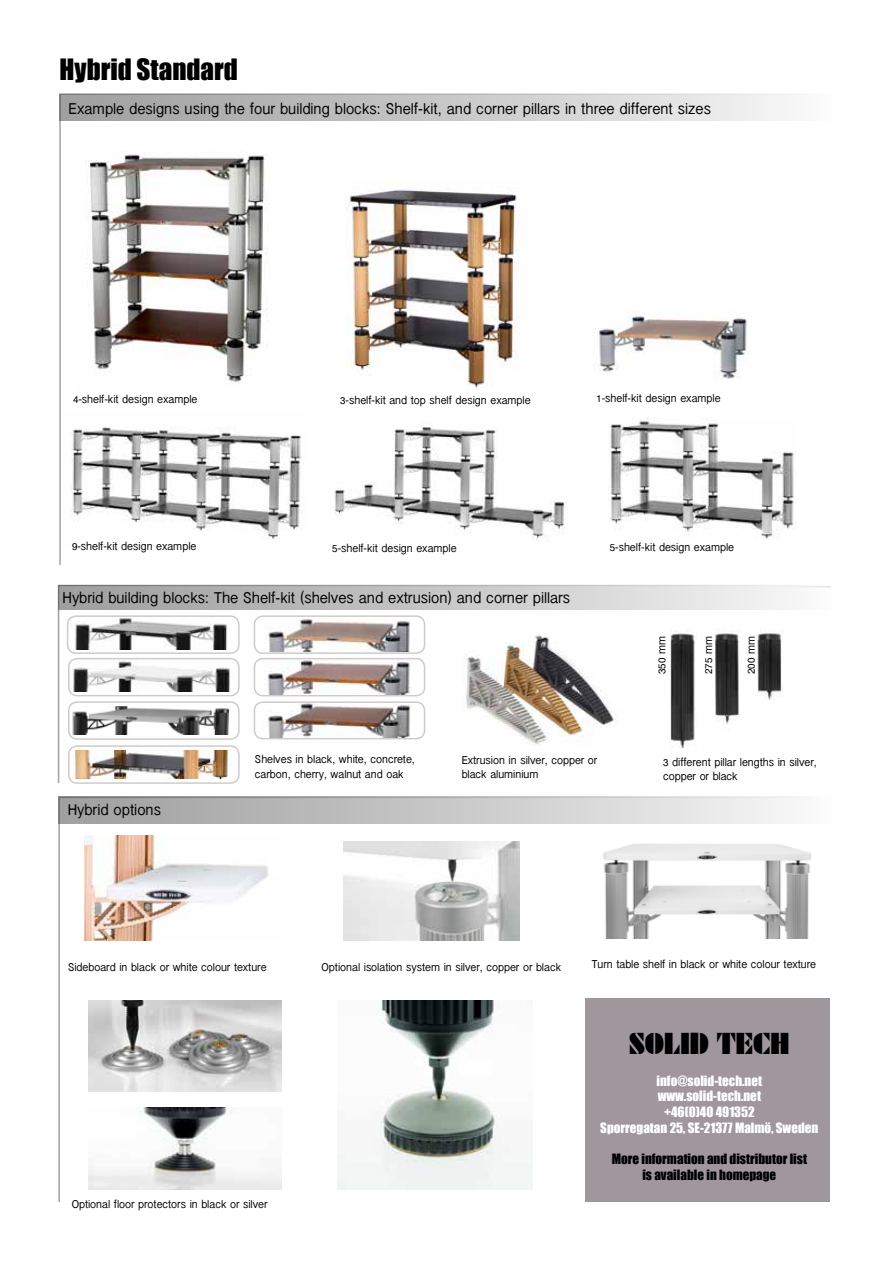
<style>
.page{position:relative;width:893px;height:1263px;background:#fff}
.page>*{position:absolute;margin:0;border:0;box-sizing:border-box;transform-origin:0 0}
.t1{font:29.4px "Army SWFTE";color:#000}
.t2{font:27px "Impact";color:#000}
.t3{font:16.5px "Inai Mathi";color:#000}
.t4{font:13.05px/15.8px "Impact";color:#fff;text-align:center}
.t5{font:13.05px/15.8px "Impact";color:#000;text-align:center}
.t6{font:12px/14.4px "Inai Mathi";color:#000}
</style>
<div class="page">
<img style="left:67px;top:620px;width:694px;height:161px">
<img style="left:254px;top:659px;width:171px;height:37px">
<div style="left:254px;top:658px;width:171px;height:38px;border:2px solid #9f979c;border-radius:9px"></div>
<img style="left:455px;top:625px;width:172px;height:130px">
<div style="left:59px;top:585px;width:778px;height:25px;background:linear-gradient(to right,#9c9b9c,#f8f8f8)"></div>
<img style="left:71px;top:427px;width:231px;height:113px">
<img style="left:334px;top:425px;width:232px;height:117px">
<img style="left:608px;top:418px;width:186px;height:121px">
<img style="left:647px;top:630px;width:135px;height:130px">
<div style="left:60px;top:94px;width:776px;height:26px;background:linear-gradient(to right,#9d9c9c,#f9f8f8)"></div>
<div style="left:585px;top:997px;width:248px;height:207px;background:#9f979c"></div>
<div style="left:59px;top:797px;width:778px;height:26px;background:linear-gradient(to right,#9d9c9c,#f9f8f8)"></div>
<div style="left:59px;top:1202px;width:784px;height:19px;background:#fff"></div>
<img style="left:344px;top:842px;width:176px;height:99px">
<img style="left:88px;top:1000px;width:193px;height:91px">
<img style="left:603px;top:843px;width:208px;height:95px">
<img style="left:70px;top:618px;width:184px;height:32px">
<img style="left:71px;top:661px;width:179px;height:30px">
<div style="left:831px;top:979px;width:16px;height:246px;background:#fff"></div>
<img style="left:84px;top:835px;width:184px;height:106px">
<img style="left:67px;top:706px;width:173px;height:29px">
<div style="left:67px;top:615px;width:173px;height:39px;border:2px solid #9f979c;border-radius:9px"></div>
<div style="left:68px;top:658px;width:172px;height:38px;border:2px solid #9f979c;border-radius:9px"></div>
<div style="left:68px;top:701px;width:172px;height:39px;border:2px solid #9f979c;border-radius:9px"></div>
<div style="left:254px;top:701px;width:171px;height:38px;border:2px solid #9f979c;border-radius:9px"></div>
<img style="left:254px;top:618px;width:171px;height:35px">
<div style="left:254px;top:615px;width:171px;height:39px;border:2px solid #9f979c;border-radius:9px"></div>
<img style="left:88px;top:154px;width:180px;height:228px">
<img style="left:593px;top:310px;width:154px;height:70px">
<img style="left:263px;top:619px;width:153px;height:32px">
<img style="left:265px;top:661px;width:150px;height:33px">
<img style="left:264px;top:703px;width:151px;height:34px">
<img style="left:337px;top:1000px;width:196px;height:190px">
<img style="left:88px;top:1108px;width:193px;height:82px">
<img style="left:346px;top:189px;width:172px;height:199px">
<div style="left:68px;top:745px;width:172px;height:39px;border:2px solid #9f979c;border-radius:9px"></div>
<img style="left:73px;top:751px;width:159px;height:27px">
<h2 class="t2" style="left:60px;top:57px;width:180px">Hybrid Standard</h2>
<h3 class="t3" style="left:69px;top:101px;width:644px">Example designs using the four building blocks: Shelf-kit, and corner pillars in three different sizes</h3>
<p class="t6" style="left:73px;top:393px;width:126px">4-shelf-kit design example</p>
<p class="t6" style="left:596px;top:391px;width:126px">1-shelf-kit design example</p>
<p class="t6" style="left:340px;top:393px;width:192px">3-shelf-kit and top shelf design example</p>
<p class="t6" style="left:72px;top:539px;width:126px">9-shelf-kit design example</p>
<p class="t6" style="left:332px;top:541px;width:126px">5-shelf-kit design example</p>
<h3 class="t3" style="left:63px;top:590px;width:509px">Hybrid building blocks: The Shelf-kit (shelves and extrusion) and corner pillars</h3>
<p class="t6" style="left:610px;top:540px;width:126px">5-shelf-kit design example</p>
<p class="t6" style="left:655px;top:674px;width:39px;rotate:-90deg">350 mm</p>
<p class="t6" style="left:701px;top:674px;width:39px;rotate:-90deg">275 mm</p>
<p class="t6" style="left:744px;top:674px;width:39px;rotate:-90deg">200 mm</p>
<h3 class="t3" style="left:68px;top:802px;width:95px">Hybrid options</h3>
<p class="t6" style="left:255px;top:752px;width:161px">Shelves in black, white, concrete, carbon, cherry, walnut and oak</p>
<p class="t6" style="left:462px;top:753px;width:137px">Extrusion in silver, copper or black aluminium</p>
<p class="t6" style="left:663px;top:755px;width:155px">3 different pillar lengths in silver, copper or black</p>
<p class="t6" style="left:68px;top:960px;width:200px">Sideboard in black or white colour texture</p>
<p class="t6" style="left:322px;top:960px;width:241px">Optional isolation system in silver, copper or black</p>
<p class="t6" style="left:72px;top:1197px;width:197px">Optional floor protectors in black or silver</p>
<p class="t6" style="left:592px;top:958px;width:226px">Turn table shelf in black or white colour texture</p>
<h1 class="t1" style="left:629px;top:1027px;width:162px">SOLID TECH</h1>
<p class="t4" style="left:600px;top:1073px;width:220px">info@solid-tech.net<br>www.solid-tech.net<br>+46(0)40 491352<br>Sporregatan 25, SE-21377 Malmö, Sweden</p>
<p class="t5" style="left:612px;top:1151px;width:197px">More information and distributor list is available in homepage</p>
</div>
